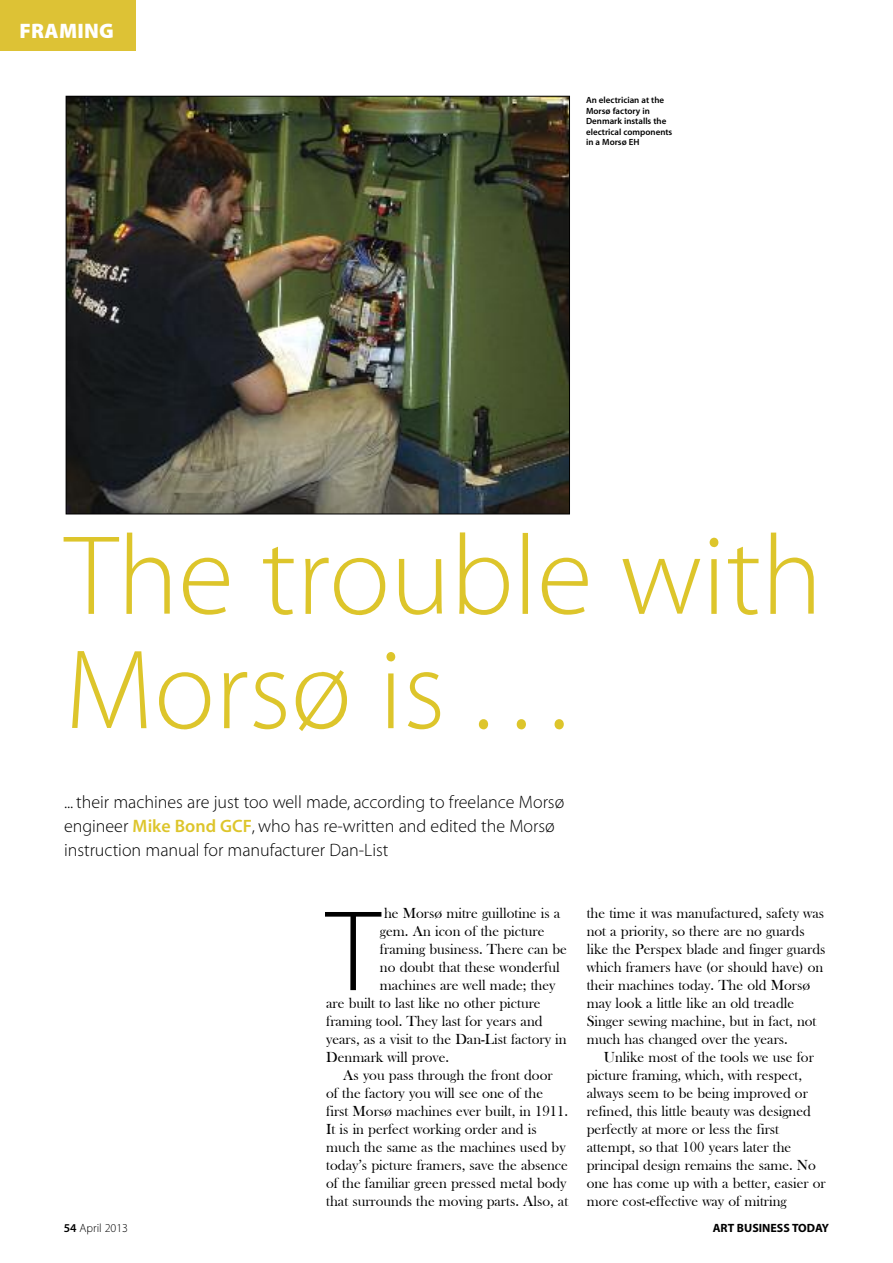
<style>
.page{position:relative;width:893px;height:1263px;background:#fff}
.page>*{position:absolute;margin:0;border:0;box-sizing:border-box;transform-origin:0 0}
.t1{font:115.95px "Myriad MM 215 wt 600 wd";color:#000}
.t2{font:114px/114.3px "Myriad MM 215 wt 600 wd";color:#ddc52b}
.t3{font:21px "Myriad MM 830 wt 300 wd";letter-spacing:.01em;color:#fff}
.t4{font:18px/24px "Myriad MM 215 wt 600 wd";color:#000}
.t5{font:15px/18px "Bask Old Face";color:#000}
.t6{font:12px "Myriad MM 700 wt 600 wd";color:#000}
.t7{font:12px "Myriad MM 215 wt 600 wd";color:#000}
.t8{font:9px/10.5px "Myriad MM 565 wt 600 wd";color:#000}
.s1{font-family:"Myriad MM 565 wt 600 wd";color:#ddc52b}
.s2{font-family:"Myriad MM 565 wt 600 wd"}
</style>
<div class="page">
<div style="left:0;top:0;width:136px;height:51px;background:#ddc235"></div>
<img style="left:68px;top:98px;width:500px;height:414px">
<h3 class="t3" style="left:19px;top:23px;width:96px">FRAMING</h3>
<p class="t8" style="left:586px;top:96px;width:88px">An electrician at the<br>Morsø factory in<br>Denmark installs the electrical components in a Morsø EH</p>
<h2 class="t2" style="left:65px;top:528px;width:759px">The trouble with<br>Morsø is . . .</h2>
<p class="t4" style="left:64px;top:792px;width:502px">... their machines are just too well made, according to freelance Morsø engineer <span class="s1">Mike Bond GCF</span>, who has re-written and edited the Morsø instruction manual for manufacturer Dan-List</p>
<h1 class="t1" style="left:326px;top:908px;width:55px">T</h1>
<p class="t5" style="left:384px;top:905px;width:178px">he Morsø mitre guillotine is a</p>
<p class="t5" style="left:380px;top:923px;width:166px">gem. An icon of the picture</p>
<p class="t5" style="left:380px;top:941px;width:188px">framing business. There can be</p>
<p class="t5" style="left:380px;top:959px;width:181px">no doubt that these wonderful</p>
<p class="t5" style="left:380px;top:977px;width:177px">machines are well made; they</p>
<p class="t5" style="left:326px;top:995px;width:216px">are built to last like no other picture</p>
<p class="t5" style="left:326px;top:1013px;width:218px">framing tool. They last for years and</p>
<p class="t5" style="left:326px;top:1031px;width:242px">years, as a visit to the Dan-List factory in</p>
<p class="t5" style="left:326px;top:1049px;width:125px">Denmark will prove.</p>
<p class="t5" style="left:343px;top:1067px;width:211px">As you pass through the front door</p>
<p class="t5" style="left:326px;top:1085px;width:218px">of the factory you will see one of the</p>
<p class="t5" style="left:326px;top:1103px;width:244px">first Morsø machines ever built, in 1911.</p>
<p class="t5" style="left:326px;top:1121px;width:212px">It is in perfect working order and is</p>
<p class="t5" style="left:326px;top:1139px;width:241px">much the same as the machines used by</p>
<p class="t5" style="left:326px;top:1157px;width:243px">today’s picture framers, save the absence</p>
<p class="t5" style="left:326px;top:1175px;width:242px">of the familiar green pressed metal body</p>
<p class="t5" style="left:326px;top:1193px;width:243px">that surrounds the moving parts. Also, at</p>
<p class="t5" style="left:587px;top:905px;width:240px">the time it was manufactured, safety was not a priority, so there are no guards like the Perspex blade and finger guards which framers have (or should have) on their machines today. The old Morsø may look a little like an old treadle Singer sewing machine, but in fact, not much has changed over the years.</p>
<p class="t5" style="left:587px;top:1049px;width:241px;text-indent:17px">Unlike most of the tools we use for picture framing, which, with respect, always seem to be being improved or refined, this little beauty was designed perfectly at more or less the first attempt, so that 100 years later the principal design remains the same. No one has come up with a better, easier or more cost-effective way of mitring</p>
<p class="t7" style="left:64px;top:1224px;width:66px"><span class="s2">54</span> April 2013</p>
<p class="t6" style="left:713px;top:1224px;width:118px">ART BUSINESS TODAY</p>
</div>
